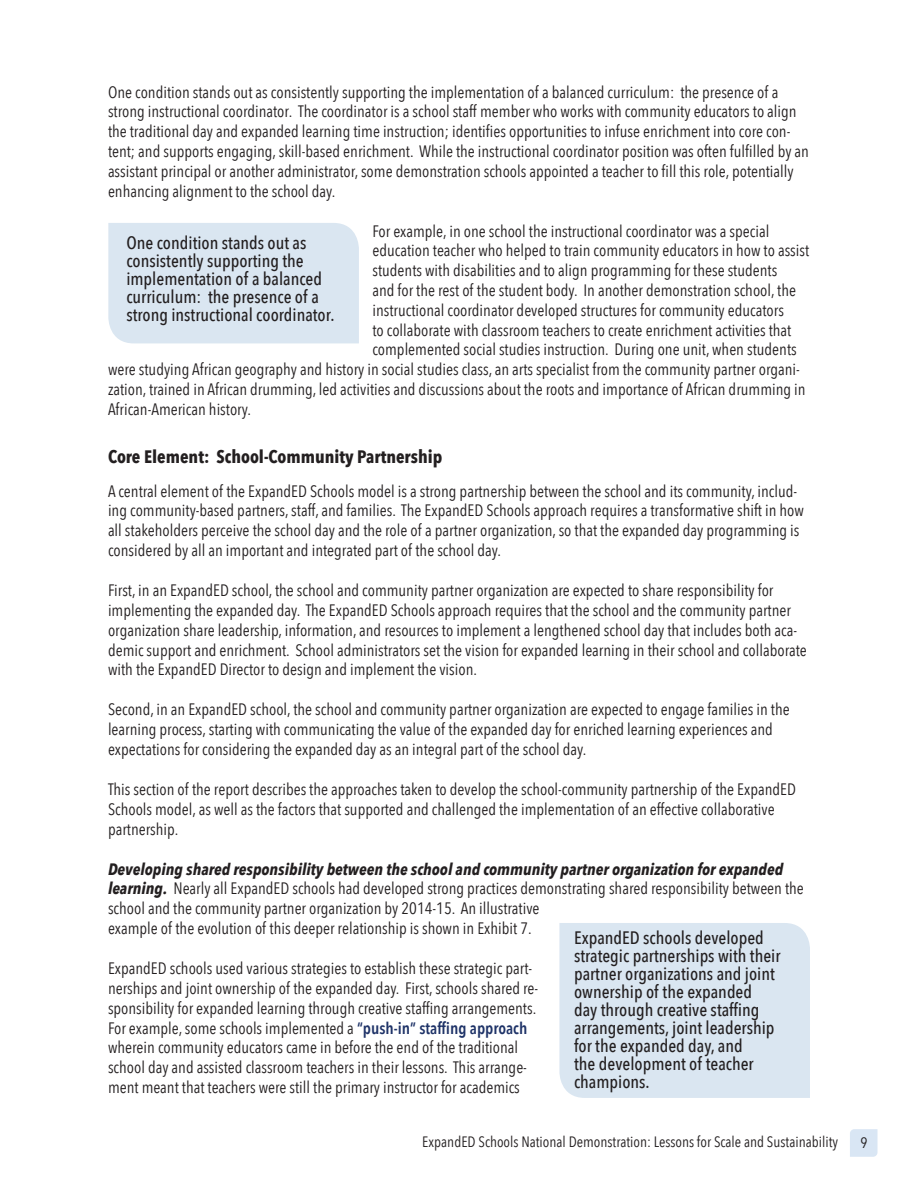
<style>
.page{position:relative;width:918px;height:1188px;background:#fff}
.page>*{position:absolute;margin:0;border:0;box-sizing:border-box;transform-origin:0 0}
.t1{font:500 18px/18px "Avenir Next Condensed";color:#231f20}
.t2{font:700 18px "Avenir Next Condensed";color:#231f20}
.t3{font:16.5px/19.8px "Avenir Next Condensed";color:#231f20}
.t4{font:15px "Avenir Next Condensed";color:#231f20}
.s1{font-weight:700;font-style:italic}
.s2{font-weight:600;color:#1f3368}
</style>
<div class="page">
<svg style="left:850px;top:1129px;width:28px;height:28px"></svg>
<div style="left:108px;top:223px;width:251px;height:120px;background:#dae6f1"></div>
<div style="left:559px;top:923px;width:251px;height:175px;background:#dae6f1"></div>
<p class="t3" style="left:108px;top:82px;width:703px">One condition stands out as consistently supporting the implementation of a balanced curriculum: the presence of a strong instructional coordinator. The coordinator is a school staff member who works with community educators to align the traditional day and expanded learning time instruction; identifies opportunities to infuse enrichment into core con&shy;tent; and supports engaging, skill-based enrichment. While the instructional coordinator position was often fulfilled by an assistant principal or another administrator, some demonstration schools appointed a teacher to fill this role, potentially enhancing alignment to the school day.</p>
<p class="t3" style="left:372px;top:221px;width:398px">For example, in one school the instructional coordinator was a special</p>
<p class="t3" style="left:372px;top:241px;width:438px">education teacher who helped to train community educators in how to assist</p>
<p class="t3" style="left:372px;top:261px;width:406px">students with disabilities and to align programming for these students</p>
<p class="t3" style="left:372px;top:281px;width:425px">and for the rest of the student body. In another demonstration school, the</p>
<p class="t3" style="left:372px;top:301px;width:413px">instructional coordinator developed structures for community educators</p>
<p class="t3" style="left:372px;top:320px;width:420px">to collaborate with classroom teachers to create enrichment activities that</p>
<p class="t3" style="left:372px;top:340px;width:426px">complemented social studies instruction. During one unit, when students</p>
<p class="t3" style="left:108px;top:360px;width:693px">were studying African geography and history in social studies class, an arts specialist from the community partner organi-</p>
<p class="t3" style="left:108px;top:380px;width:699px">zation, trained in African drumming, led activities and discussions about the roots and importance of African drumming in</p>
<p class="t3" style="left:108px;top:400px;width:145px">African-American history.</p>
<p class="t2" style="left:108px;top:445px;width:336px">Core Element: School-Community Partnership</p>
<p class="t3" style="left:108px;top:482px;width:697px">A central element of the ExpandED Schools model is a strong partnership between the school and its community, includ&shy;ing community-based partners, staff, and families. The ExpandED Schools approach requires a transformative shift in how all stakeholders perceive the school day and the role of a partner organization, so that the expanded day programming is considered by all an important and integrated part of the school day.</p>
<p class="t3" style="left:108px;top:581px;width:700px">First, in an ExpandED school, the school and community partner organization are expected to share responsibility for implementing the expanded day. The ExpandED Schools approach requires that the school and the community partner organization share leadership, information, and resources to implement a lengthened school day that includes both aca&shy;demic support and enrichment. School administrators set the vision for expanded learning in their school and collaborate with the ExpandED Director to design and implement the vision.</p>
<p class="t3" style="left:108px;top:700px;width:683px">Second, in an ExpandED school, the school and community partner organization are expected to engage families in the learning process, starting with communicating the value of the expanded day for enriched learning experiences and expectations for considering the expanded day as an integral part of the school day.</p>
<p class="t3" style="left:108px;top:780px;width:689px">This section of the report describes the approaches taken to develop the school-community partnership of the ExpandED<br>Schools model, as well as the factors that supported and challenged the implementation of an effective collaborative partnership.</p>
<p class="t3" style="left:108px;top:860px;width:697px"><span class="s1">Developing shared responsibility between the school and community partner organization for expanded learning.</span> Nearly all ExpandED schools had developed strong practices demonstrating shared responsibility between the school and the community partner organization by 2014-15. An illustrative<br>example of the evolution of this deeper relationship is shown in Exhibit 7.</p>
<p class="t3" style="left:108px;top:959px;width:432px">ExpandED schools used various strategies to establish these strategic part&shy;nerships and joint ownership of the expanded day. First, schools shared re&shy;sponsibility for expanded learning through creative staffing arrangements.<br>For example, some schools implemented a <span class="s2">“push-in” staffing approach </span>wherein community educators came in before the end of the traditional school day and assisted classroom teachers in their lessons. This arrange&shy;ment meant that teachers were still the primary instructor for academics</p>
<p class="t1" style="left:126px;top:235px;width:210px">One condition stands out as consistently supporting the implementation of a balanced curriculum: the presence of a strong instructional coordinator.</p>
<p class="t1" style="left:574px;top:929px;width:208px">ExpandED schools developed strategic partnerships with their partner organizations and joint ownership of the expanded<br>day through creative staffing arrangements, joint leadership for the expanded day, and<br>the development of teacher champions.</p>
<p class="t4" style="left:422px;top:1132px;width:417px">ExpandED Schools National Demonstration: Lessons for Scale and Sustainability</p>
<p class="t4" style="left:860px;top:1133px;width:9px">9</p>
</div>
